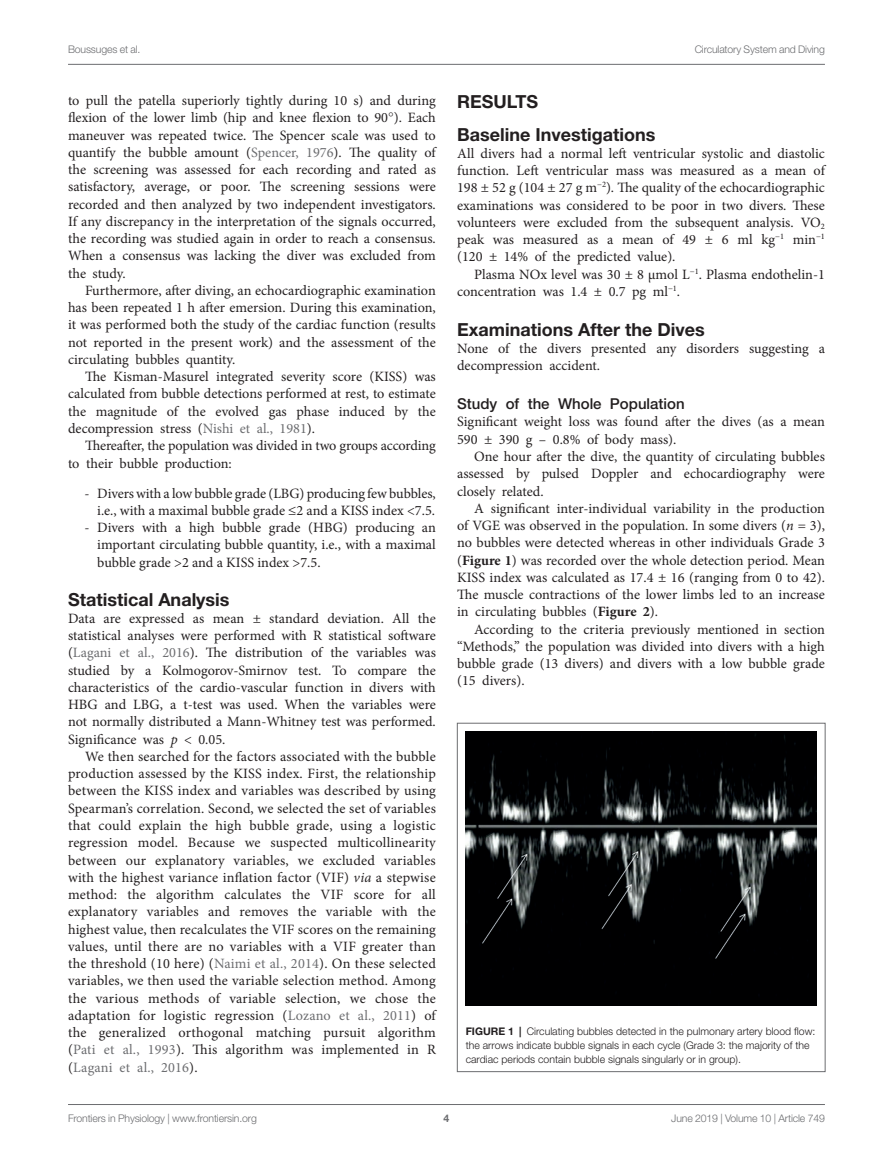
<style>
.page{position:relative;width:893px;height:1170px;background:#fff}
.page>*{position:absolute;margin:0;border:0;box-sizing:border-box;transform-origin:0 0}
.HEAD_2{font:700 18px "Helvetica Neue LT Std";color:#231f20}
.HEAD_2_after_HEAD_1{font:700 18px "Helvetica Neue LT Std";color:#231f20}
.HEAD_1{font:700 18px "Helvetica Neue LT Std";color:#231f20}
.HEAD_3{font:500 15px "Helvetica Neue LT Std";color:#231f20}
.TEXT{font:14.25px/17.2px "Minion Pro";letter-spacing:-.005em;color:#231f20;text-align:justify}
.TEXT_FLUSH{font:14.25px/17.2px "Minion Pro";color:#231f20;text-align:justify}
.BL_MID{font:14.25px/17.2px "Minion Pro";color:#231f20;text-align:justify}
.BL_ABW{font:14.25px/17.2px "Minion Pro";letter-spacing:-.005em;color:#231f20;text-align:right}
.FIG_LEG{font:300 10.5px/14.2px "Helvetica Neue LT Std";color:#231f20}
.t1{font:300 10.5px "Helvetica Neue LT Std";letter-spacing:-.015em;color:#6c6d70}
.t2{font:700 10.5px "Helvetica Neue LT Std";color:#6c6d70}
.s1{font-family:"STIX General"}
.s2{color:#6c6d70}
.s3{font-style:italic}
.s4{font-weight:700}
</style>
<div class="page">
<hr style="left:68px;top:64px;width:757px;height:1px;background:#6c6d70">
<hr style="left:68px;top:1104px;width:757px;height:1px;background:#6c6d70">
<img style="left:466px;top:731px;width:350px;height:274px">
<div style="left:457px;top:723px;width:368px;height:348px;border:1px solid #6c6d70"></div>
<p class="t1" style="left:68px;top:42px;width:74px">Boussuges et al.</p>
<p class="t1" style="left:695px;top:42px;width:132px">Circulatory System and Diving</p>
<p class="TEXT_FLUSH" style="left:68px;top:92px;width:369px">to pull the patella superiorly tightly during 10 s) and during flexion of the lower limb (hip and knee flexion to 90<span class="s1">°</span>). Each maneuver was repeated twice. The Spencer scale was used to quantify the bubble amount (<span class="s2">Spencer, 1976</span>). The quality of the screening was assessed for each recording and rated as satisfactory, average, or poor. The screening sessions were recorded and then analyzed by two independent investigators.<br>If any discrepancy in the interpretation of the signals occurred, the recording was studied again in order to reach a consensus.<br>When a consensus was lacking the diver was excluded from the study.</p>
<p class="TEXT" style="left:68px;top:282px;width:369px;text-indent:17px">Furthermore, after diving, an echocardiographic examination has been repeated 1 h after emersion. During this examination, it was performed both the study of the cardiac function (results not reported in the present work) and the assessment of the circulating bubbles quantity.</p>
<p class="TEXT" style="left:68px;top:368px;width:369px;text-indent:17px">The Kisman-Masurel integrated severity score (KISS) was calculated from bubble detections performed at rest, to estimate the magnitude of the evolved gas phase induced by the decompression stress (<span class="s2">Nishi et al., 1981</span>).</p>
<p class="TEXT" style="left:68px;top:437px;width:369px;text-indent:17px">Thereafter, the population was divided in two groups according to their bubble production:</p>
<p class="BL_ABW" style="left:85px;top:484px;width:353px">- Divers with a low bubble grade (LBG) producing few bubbles, i.e., with a maximal bubble grade ≤2 and a KISS index &lt;7.5.</p>
<p class="BL_MID" style="left:97px;top:519px;width:340px;text-indent:-13px">- Divers with a high bubble grade (HBG) producing an important circulating bubble quantity, i.e., with a maximal bubble grade &gt;2 and a KISS index &gt;7.5.</p>
<p class="HEAD_2" style="left:68px;top:588px;width:163px">Statistical Analysis</p>
<p class="TEXT_FLUSH" style="left:68px;top:609px;width:369px">Data are expressed as mean ± standard deviation. All the statistical analyses were performed with R statistical software (<span class="s2">Lagani et al., 2016</span>). The distribution of the variables was studied by a Kolmogorov-Smirnov test. To compare the characteristics of the cardio-vascular function in divers with HBG and LBG, a t-test was used. When the variables were not normally distributed a Mann-Whitney test was performed.<br>Significance was <span class="s3">p</span> &lt; 0.05.</p>
<p class="TEXT" style="left:68px;top:747px;width:369px;text-indent:17px">We then searched for the factors associated with the bubble production assessed by the KISS index. First, the relationship between the KISS index and variables was described by using Spearman’s correlation. Second, we selected the set of variables that could explain the high bubble grade, using a logistic regression model. Because we suspected multicollinearity between our explanatory variables, we excluded variables with the highest variance inflation factor (VIF) <span class="s3">via</span> a stepwise method: the algorithm calculates the VIF score for all explanatory variables and removes the variable with the highest value, then recalculates the VIF scores on the remaining values, until there are no variables with a VIF greater than the threshold (10 here) (<span class="s2">Naimi et al., 2014</span>). On these selected variables, we then used the variable selection method. Among the various methods of variable selection, we chose the adaptation for logistic regression (<span class="s2">Lozano et al., 2011</span>) of the generalized orthogonal matching pursuit algorithm (<span class="s2">Pati et al., 1993</span>). This algorithm was implemented in R (<span class="s2">Lagani et al., 2016</span>).</p>
<p class="HEAD_1" style="left:457px;top:90px;width:83px">RESULTS</p>
<p class="HEAD_2_after_HEAD_1" style="left:457px;top:123px;width:200px">Baseline Investigations</p>
<p class="TEXT_FLUSH" style="left:457px;top:145px;width:369px">All divers had a normal left ventricular systolic and diastolic function. Left ventricular mass was measured as a mean of 198 ± 52 g (104 ± 27 g m<sup>−2</sup>). The quality of the echocardiographic examinations was considered to be poor in two divers. These volunteers were excluded from the subsequent analysis. VO<sub>2 </sub>peak was measured as a mean of 49 ± 6 ml kg<sup>−1</sup> min<sup>−1 </sup>(120 ± 14% of the predicted value).</p>
<p class="TEXT" style="left:457px;top:265px;width:369px;text-indent:17px">Plasma NOx level was 30 ± 8 μmol L<sup>−1</sup>. Plasma endothelin-1 concentration was 1.4 ± 0.7 pg ml<sup>−1</sup>.</p>
<p class="HEAD_2" style="left:457px;top:318px;width:249px">Examinations After the Dives</p>
<p class="TEXT_FLUSH" style="left:457px;top:340px;width:369px">None of the divers presented any disorders suggesting a decompression accident.</p>
<p class="HEAD_3" style="left:457px;top:395px;width:229px">Study of the Whole Population</p>
<p class="TEXT_FLUSH" style="left:457px;top:413px;width:369px">Significant weight loss was found after the dives (as a mean<br>590 ± 390 g – 0.8% of body mass).</p>
<p class="TEXT" style="left:457px;top:448px;width:369px;text-indent:17px">One hour after the dive, the quantity of circulating bubbles assessed by pulsed Doppler and echocardiography were closely related.</p>
<p class="TEXT" style="left:457px;top:499px;width:369px;text-indent:17px">A significant inter-individual variability in the production of VGE was observed in the population. In some divers (<span class="s3">n</span> = 3), no bubbles were detected whereas in other individuals Grade 3 (<span class="s4">Figure 1</span>) was recorded over the whole detection period. Mean KISS index was calculated as 17.4 ± 16 (ranging from 0 to 42).<br>The muscle contractions of the lower limbs led to an increase in circulating bubbles (<span class="s4">Figure 2</span>).</p>
<p class="TEXT" style="left:457px;top:620px;width:369px;text-indent:17px">According to the criteria previously mentioned in section “Methods,” the population was divided into divers with a high bubble grade (13 divers) and divers with a low bubble grade (15 divers).</p>
<p class="FIG_LEG" style="left:466px;top:1023px;width:351px"><span class="s4">FIGURE 1 |</span> Circulating bubbles detected in the pulmonary artery blood flow: the arrows indicate bubble signals in each cycle (Grade 3: the majority of the cardiac periods contain bubble signals singularly or in group).</p>
<p class="t1" style="left:68px;top:1111px;width:190px">Frontiers in Physiology | www.frontiersin.org</p>
<p class="t2" style="left:444px;top:1111px;width:7px">4</p>
<p class="t1" style="left:671px;top:1111px;width:155px">June 2019 | Volume 10 | Article 749</p>
</div>
